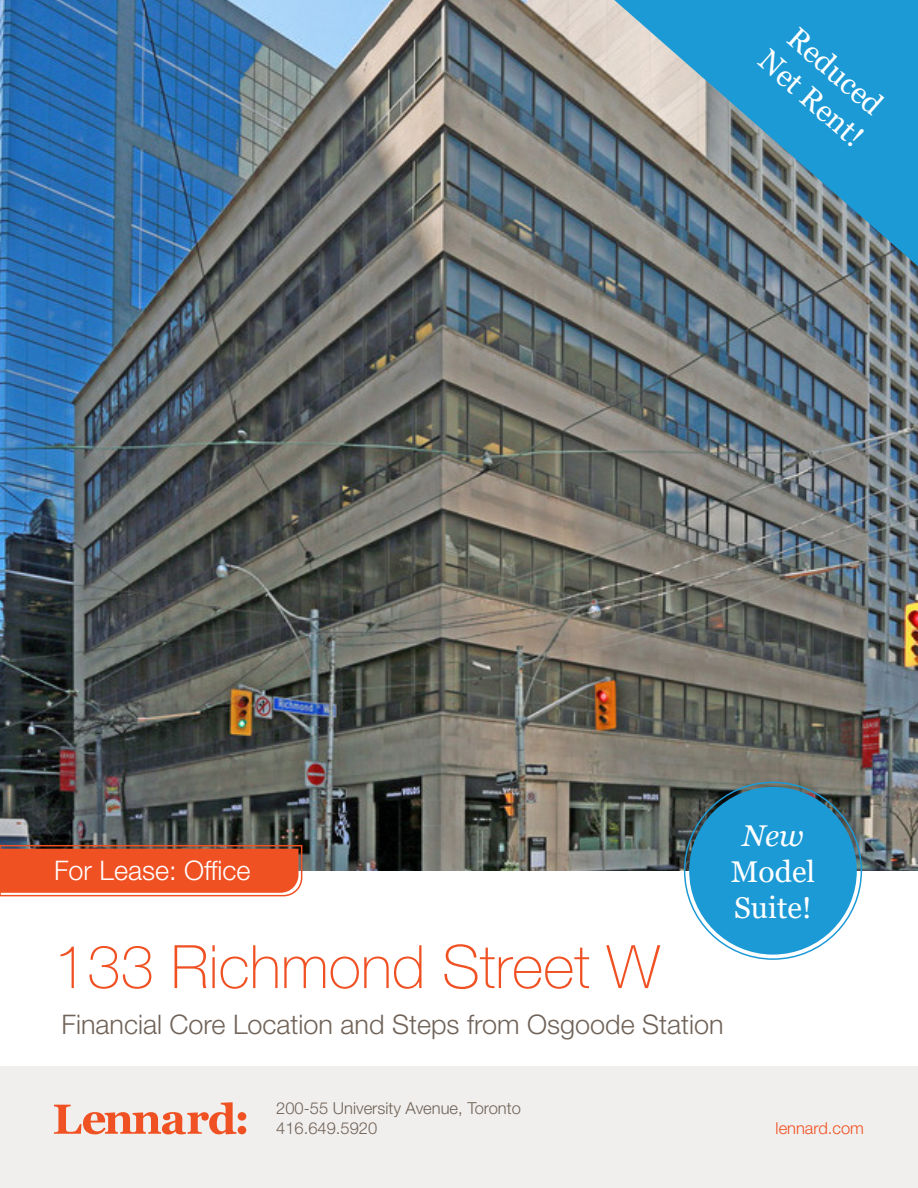
<style>
.page{position:relative;width:918px;height:1188px;background:#fff}
.page>*{position:absolute;margin:0;border:0;box-sizing:border-box;transform-origin:0 0}
.t1{font:100 60px "Helvetica Neue LT Std";color:#f05123}
.t2{font:30px/36px "Georgia";color:#fff}
.t3{font:italic 30px "Georgia";color:#fff}
.t4{font:300 27px "Helvetica Neue LT Std";color:#706359}
.t5{font:300 27px "Helvetica Neue LT Std";color:#fff}
.t6{font:300 16.5px/19.8px "Helvetica Neue LT Std";color:#706359}
.t7{font:300 16.5px "Helvetica Neue LT Std";color:#f05123}
</style>
<div class="page">
<div style="left:0;top:1066px;width:918px;height:122px;background:#f1efed"></div>
<img style="left:0;top:0;width:918px;height:871px">
<svg style="left:54px;top:1102px;width:192px;height:32px"></svg>
<svg style="left:614px;top:0;width:304px;height:266px;background:#5394b1"></svg>
<div style="left:689px;top:787px;width:168px;height:168px;background:#1c9ad6;border-radius:50%"></div>
<svg style="left:0;top:844px;width:303px;height:53px;background:#e55b32"></svg>
<p class="t2" style="left:798px;top:16px;width:130px;rotate:41deg">Reduced<br>Net Rent!</p>
<p class="t5" style="left:54px;top:854px;width:198px">For Lease: Office</p>
<p class="t3" style="left:742px;top:817px;width:63px">New</p>
<p class="t2" style="left:731px;top:854px;width:86px">Model<br>Suite!</p>
<h1 class="t1" style="left:54px;top:932px;width:607px">133 Richmond Street W</h1>
<p class="t4" style="left:62px;top:1008px;width:664px">Financial Core Location and Steps from Osgoode Station</p>
<p class="t6" style="left:276px;top:1098px;width:246px">200-55 University Avenue, Toronto<br>416.649.5920</p>
<p class="t7" style="left:776px;top:1118px;width:90px">lennard.com</p>
</div>
